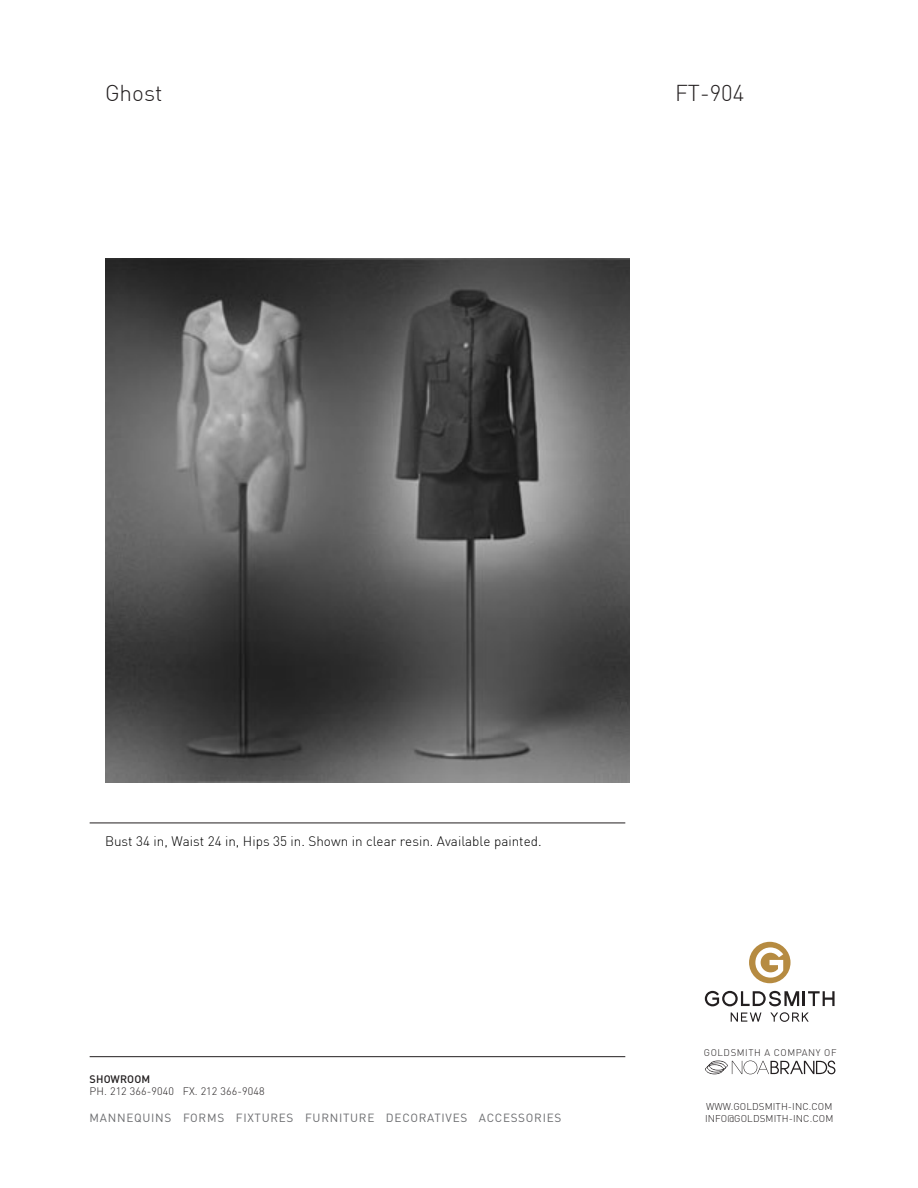
<style>
.page{position:relative;width:918px;height:1188px;background:#fff}
.page>*{position:absolute;margin:0;border:0;box-sizing:border-box;transform-origin:0 0}
.t1{font:300 22.5px "DIN Pro";color:#231f20}
.t2{font:300 13.5px "DIN Pro";color:#000}
.t3{font:11.7px "DIN";letter-spacing:.06em;color:#6c6d70}
.t4{font:300 10.8px "DIN";letter-spacing:.01em;color:#231f20}
.t5{font:500 10.8px "DIN";letter-spacing:.01em;color:#231f20}
.t6{font:300 9.75px "DIN";letter-spacing:.01em;color:#231f20}
.t7{font:300 9.6px "DIN";letter-spacing:.06em;color:#231f20}
</style>
<div class="page">
<hr style="left:90px;top:823px;width:535px;height:1px;background:#231f20">
<hr style="left:90px;top:1056px;width:535px;height:1px;background:#231f20">
<div style="left:749px;top:942px;width:42px;height:41px;background:#b68b41;border-radius:50%"></div>
<svg style="left:705px;top:991px;width:130px;height:15px"></svg>
<svg style="left:731px;top:1013px;width:30px;height:9px"></svg>
<svg style="left:770px;top:1012px;width:39px;height:10px"></svg>
<svg style="left:755px;top:947px;width:28px;height:31px"></svg>
<svg style="left:705px;top:1061px;width:130px;height:13px"></svg>
<img style="left:105px;top:258px;width:525px;height:525px">
<h1 class="t1" style="left:105px;top:83px;width:59px">Ghost</h1>
<h1 class="t1" style="left:675px;top:83px;width:71px">FT-904</h1>
<p class="t2" style="left:105px;top:836px;width:438px">Bust 34 in, Waist 24 in, Hips 35 in. Shown in clear resin. Available painted.</p>
<p class="t5" style="left:90px;top:1072px;width:62px">SHOWROOM</p>
<p class="t4" style="left:90px;top:1085px;width:177px">PH. 212 366-9040 FX. 212 366-9048</p>
<p class="t3" style="left:90px;top:1110px;width:473px">MANNEQUINS FORMS FIXTURES FURNITURE DECORATIVES ACCESSORIES</p>
<p class="t7" style="left:704px;top:1047px;width:134px">GOLDSMITH A COMPANY OF</p>
<p class="t6" style="left:706px;top:1100px;width:128px">WWW.GOLDSMITH-INC.COM</p>
<p class="t6" style="left:705px;top:1112px;width:130px">INFO@GOLDSMITH-INC.COM</p>
</div>
